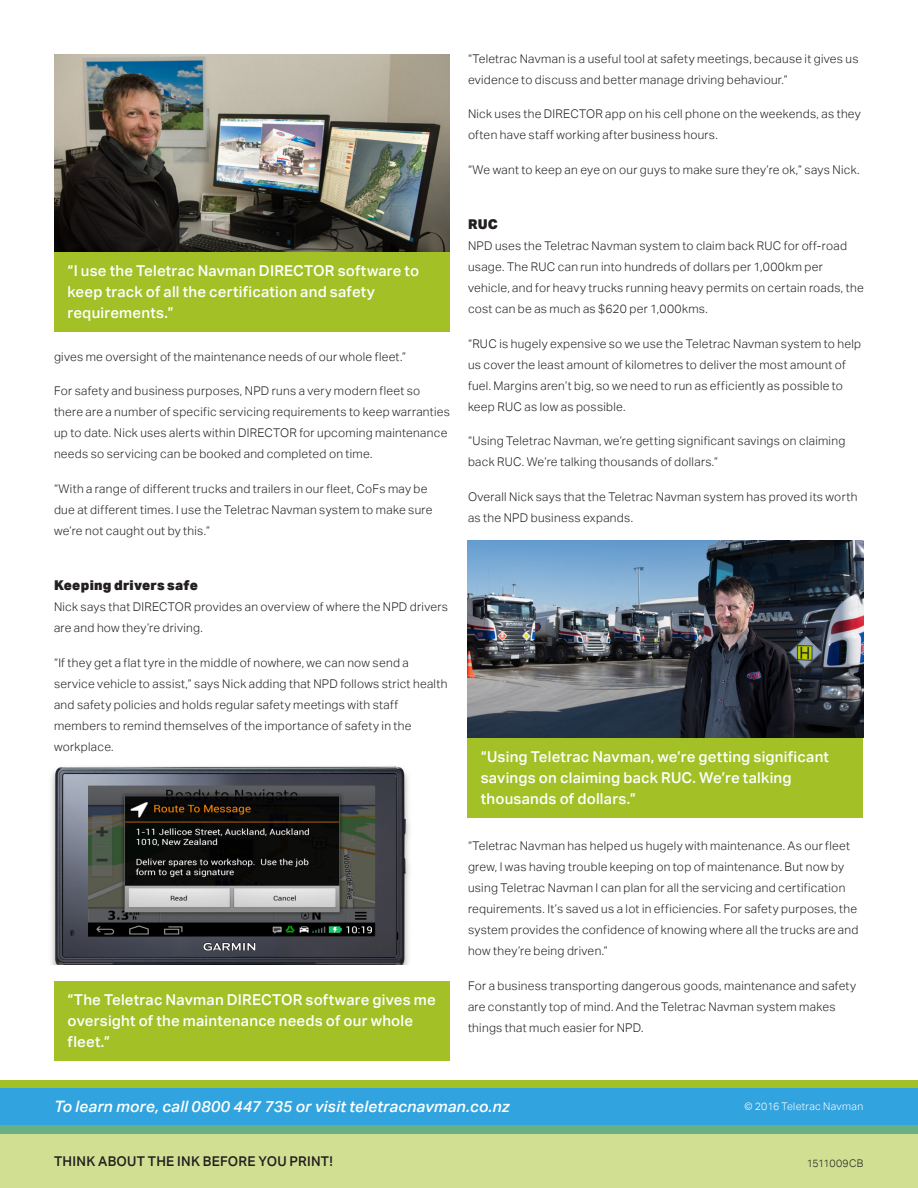
<style>
.page{position:relative;width:918px;height:1188px;background:#fff}
.page>*{position:absolute;margin:0;border:0;box-sizing:border-box;transform-origin:0 0}
.t1{font:italic 500 15.75px "Aktiv Grotesk";letter-spacing:.01em;color:#fff}
.CsStdy-CallOut{font:500 15px/21px "Aktiv Grotesk";letter-spacing:.015em;color:#fff}
.t2{font:500 13.5px "Aktiv Grotesk";letter-spacing:.02em;color:#231f20}
.CsStdy-Subhead{font:900 13.5px "Aktiv Grotesk";letter-spacing:.02em;color:#231f20}
.CsStdy-Body_Copy{font:300 12px/21px "Aktiv Grotesk";letter-spacing:.025em;color:#231f20}
.folio-Locations{font:300 10.5px "Aktiv Grotesk";letter-spacing:.03em;color:#fff}
.t3{font:300 10.5px "Aktiv Grotesk";letter-spacing:-.005em;color:#231f20}
</style>
<div class="page">
<div style="left:54px;top:252px;width:396px;height:80px;background:#a3c027"></div>
<div style="left:54px;top:981px;width:396px;height:80px;background:#a3c027"></div>
<div style="left:467px;top:738px;width:396px;height:80px;background:#a3c027"></div>
<img style="left:54px;top:54px;width:396px;height:198px">
<img style="left:467px;top:540px;width:396px;height:198px">
<img style="left:51px;top:766px;width:359px;height:198px">
<div style="left:0;top:1087px;width:918px;height:47px;background:#31a3de"></div>
<svg style="left:0;top:1125px;width:918px;height:63px;background:#c2d890"></svg>
<div style="left:0;top:1080px;width:918px;height:8px;background:#a3c027"></div>
<p class="CsStdy-CallOut" style="left:68px;top:261px;width:353px">“I use the Teletrac Navman DIRECTOR software to keep track of all the certification and safety requirements.”</p>
<p class="CsStdy-Body_Copy" style="left:54px;top:346px;width:354px">gives me oversight of the maintenance needs of our whole fleet.”</p>
<p class="CsStdy-Body_Copy" style="left:54px;top:380px;width:398px">For safety and business purposes, NPD runs a very modern fleet so there are a number of specific servicing requirements to keep warranties up to date. Nick uses alerts within DIRECTOR for upcoming maintenance needs so servicing can be booked and completed on time.</p>
<p class="CsStdy-Body_Copy" style="left:54px;top:478px;width:380px">“With a range of different trucks and trailers in our fleet, CoFs may be due at different times. I use the Teletrac Navman system to make sure we’re not caught out by this.”</p>
<p class="CsStdy-Subhead" style="left:54px;top:576px;width:145px">Keeping drivers safe</p>
<p class="CsStdy-Body_Copy" style="left:54px;top:596px;width:396px">Nick says that DIRECTOR provides an overview of where the NPD drivers are and how they’re driving.</p>
<p class="CsStdy-Body_Copy" style="left:54px;top:652px;width:395px">“If they get a flat tyre in the middle of nowhere, we can now send a service vehicle to assist,” says Nick adding that NPD follows strict health and safety policies and holds regular safety meetings with staff members to remind themselves of the importance of safety in the workplace.</p>
<p class="CsStdy-CallOut" style="left:68px;top:989px;width:370px">“The Teletrac Navman DIRECTOR software gives me oversight of the maintenance needs of our whole fleet.”</p>
<p class="CsStdy-Body_Copy" style="left:468px;top:48px;width:392px">“Teletrac Navman is a useful tool at safety meetings, because it gives us evidence to discuss and better manage driving behaviour.”</p>
<p class="CsStdy-Body_Copy" style="left:468px;top:103px;width:394px">Nick uses the DIRECTOR app on his cell phone on the weekends, as they often have staff working after business hours.</p>
<p class="CsStdy-Body_Copy" style="left:468px;top:159px;width:393px">“We want to keep an eye on our guys to make sure they’re ok,” says Nick.</p>
<p class="CsStdy-Subhead" style="left:468px;top:215px;width:31px">RUC</p>
<p class="CsStdy-Body_Copy" style="left:468px;top:235px;width:397px">NPD uses the Teletrac Navman system to claim back RUC for off-road usage. The RUC can run into hundreds of dollars per 1,000km per vehicle, and for heavy trucks running heavy permits on certain roads, the cost can be as much as $620 per 1,000kms.</p>
<p class="CsStdy-Body_Copy" style="left:468px;top:333px;width:395px">“RUC is hugely expensive so we use the Teletrac Navman system to help us cover the least amount of kilometres to deliver the most amount of fuel. Margins aren’t big, so we need to run as efficiently as possible to keep RUC as low as possible.</p>
<p class="CsStdy-Body_Copy" style="left:468px;top:430px;width:379px">“Using Teletrac Navman, we’re getting significant savings on claiming back RUC. We’re talking thousands of dollars.”</p>
<p class="CsStdy-Body_Copy" style="left:468px;top:486px;width:391px">Overall Nick says that the Teletrac Navman system has proved its worth as the NPD business expands.</p>
<p class="CsStdy-CallOut" style="left:481px;top:746px;width:350px">“Using Teletrac Navman, we’re getting significant savings on claiming back RUC. We’re talking thousands of dollars.”</p>
<p class="CsStdy-Body_Copy" style="left:468px;top:835px;width:392px">“Teletrac Navman has helped us hugely with maintenance. As our fleet grew, I was having trouble keeping on top of maintenance. But now by using Teletrac Navman I can plan for all the servicing and certification requirements. It’s saved us a lot in efficiencies. For safety purposes, the system provides the confidence of knowing where all the trucks are and how they’re being driven.”</p>
<p class="CsStdy-Body_Copy" style="left:468px;top:975px;width:390px">For a business transporting dangerous goods, maintenance and safety are constantly top of mind. And the Teletrac Navman system makes things that much easier for NPD.</p>
<p class="t1" style="left:54px;top:1097px;width:457px">To learn more, call 0800 447 735 or visit teletracnavman.co.nz</p>
<p class="t2" style="left:54px;top:1153px;width:280px">THINK ABOUT THE INK BEFORE YOU PRINT!</p>
<p class="folio-Locations" style="left:745px;top:1100px;width:120px">© 2016 Teletrac Navman</p>
<p class="t3" style="left:807px;top:1157px;width:58px">1511009CB</p>
</div>
